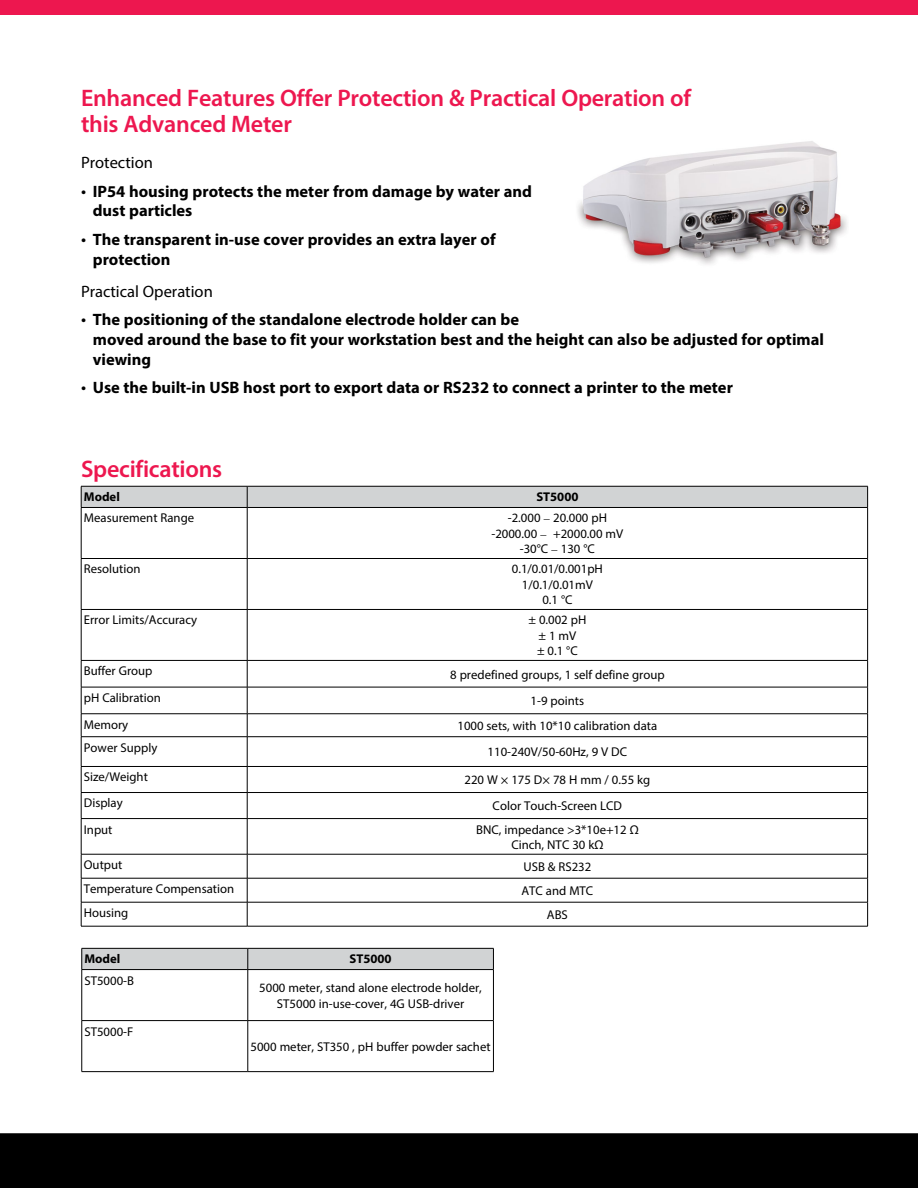
<style>
.page{position:relative;width:918px;height:1188px;background:#fff}
.page>*{position:absolute;margin:0;border:0;box-sizing:border-box;transform-origin:0 0}
.t1{font:600 24px/25.8px "Myriad Pro";letter-spacing:-.01em;color:#ed174f}
.t2{font:700 16.5px/19.8px "Myriad Pro";color:#000}
.t3{font:16.5px "Myriad Pro";color:#000}
.t4{font:12.75px/15.3px "Myriad Pro";color:#000;text-align:center}
.t5{font:700 12.75px "Myriad Pro";color:#000}
.s1{font-weight:400;font-size:18px}
.s2{font-family:"Times";font-size:12px}
</style>
<div class="page">
<div style="left:0;top:0;width:918px;height:15px;background:#ed174f"></div>
<div style="left:0;top:1133px;width:918px;height:55px;background:#000"></div>
<svg style="left:248px;top:659px;width:619px;height:267px"></svg>
<div style="left:81px;top:486px;width:787px;height:21px;background:#d1d3d4"></div>
<hr style="left:81px;top:507px;width:166px;height:1px;background:#000">
<hr style="left:81px;top:508px;width:1px;height:50px;background:#000">
<hr style="left:247px;top:507px;width:621px;height:1px;background:#000">
<hr style="left:247px;top:508px;width:1px;height:50px;background:#000">
<hr style="left:867px;top:508px;width:1px;height:50px;background:#000">
<hr style="left:81px;top:558px;width:166px;height:1px;background:#000">
<hr style="left:81px;top:559px;width:1px;height:50px;background:#000">
<hr style="left:247px;top:558px;width:621px;height:1px;background:#000">
<hr style="left:247px;top:559px;width:1px;height:50px;background:#000">
<hr style="left:867px;top:559px;width:1px;height:50px;background:#000">
<hr style="left:81px;top:609px;width:166px;height:1px;background:#000">
<hr style="left:81px;top:610px;width:1px;height:50px;background:#000">
<hr style="left:247px;top:609px;width:621px;height:1px;background:#000">
<hr style="left:247px;top:610px;width:1px;height:50px;background:#000">
<hr style="left:867px;top:610px;width:1px;height:50px;background:#000">
<hr style="left:81px;top:660px;width:166px;height:1px;background:#000">
<hr style="left:247px;top:660px;width:621px;height:1px;background:#000">
<hr style="left:81px;top:687px;width:166px;height:1px;background:#000">
<hr style="left:247px;top:687px;width:621px;height:1px;background:#000">
<hr style="left:81px;top:713px;width:166px;height:1px;background:#000">
<hr style="left:247px;top:713px;width:621px;height:1px;background:#000">
<hr style="left:81px;top:736px;width:166px;height:1px;background:#000">
<hr style="left:247px;top:736px;width:621px;height:1px;background:#000">
<hr style="left:81px;top:766px;width:166px;height:1px;background:#000">
<hr style="left:247px;top:766px;width:621px;height:1px;background:#000">
<hr style="left:81px;top:792px;width:166px;height:1px;background:#000">
<svg style="left:81px;top:661px;width:1px;height:157px"></svg>
<hr style="left:247px;top:792px;width:621px;height:1px;background:#000">
<svg style="left:247px;top:661px;width:1px;height:157px"></svg>
<svg style="left:867px;top:661px;width:1px;height:157px"></svg>
<hr style="left:81px;top:818px;width:166px;height:1px;background:#000">
<hr style="left:81px;top:819px;width:1px;height:35px;background:#000">
<hr style="left:247px;top:818px;width:621px;height:1px;background:#000">
<hr style="left:247px;top:819px;width:1px;height:35px;background:#000">
<hr style="left:867px;top:819px;width:1px;height:35px;background:#000">
<hr style="left:81px;top:854px;width:166px;height:1px;background:#000">
<hr style="left:247px;top:854px;width:621px;height:1px;background:#000">
<hr style="left:81px;top:878px;width:166px;height:1px;background:#000">
<hr style="left:247px;top:878px;width:621px;height:1px;background:#000">
<hr style="left:81px;top:902px;width:166px;height:1px;background:#000">
<svg style="left:81px;top:854px;width:1px;height:72px"></svg>
<hr style="left:247px;top:902px;width:621px;height:1px;background:#000">
<svg style="left:247px;top:854px;width:1px;height:72px"></svg>
<svg style="left:867px;top:854px;width:1px;height:72px"></svg>
<hr style="left:81px;top:926px;width:166px;height:1px;background:#000">
<hr style="left:247px;top:926px;width:621px;height:1px;background:#000">
<img style="left:577px;top:141px;width:270px;height:124px">
<svg style="left:82px;top:948px;width:412px;height:123px"></svg>
<hr style="left:82px;top:969px;width:166px;height:1px;background:#000">
<hr style="left:82px;top:970px;width:1px;height:50px;background:#000">
<hr style="left:248px;top:969px;width:246px;height:1px;background:#000">
<hr style="left:248px;top:970px;width:1px;height:50px;background:#000">
<hr style="left:493px;top:970px;width:1px;height:50px;background:#000">
<hr style="left:82px;top:1020px;width:166px;height:1px;background:#000">
<hr style="left:82px;top:1021px;width:1px;height:50px;background:#000">
<hr style="left:248px;top:1020px;width:246px;height:1px;background:#000">
<hr style="left:248px;top:1021px;width:1px;height:50px;background:#000">
<hr style="left:493px;top:1021px;width:1px;height:50px;background:#000">
<hr style="left:82px;top:1071px;width:166px;height:1px;background:#000">
<hr style="left:248px;top:1071px;width:246px;height:1px;background:#000">
<h1 class="t1" style="left:81px;top:84px;width:612px">Enhanced Features Offer Protection &amp; Practical Operation of this Advanced Meter</h1>
<p class="t3" style="left:81px;top:153px;width:73px">Protection</p>
<p class="t2" style="left:93px;top:181px;width:441px;text-indent:-12px"><span class="s1">•</span> IP54 housing protects the meter from damage by water and dust particles</p>
<p class="t2" style="left:93px;top:229px;width:404px;text-indent:-12px"><span class="s1">•</span> The transparent in-use cover provides an extra layer of protection</p>
<p class="t3" style="left:81px;top:281px;width:133px">Practical Operation</p>
<p class="t2" style="left:93px;top:309px;width:733px;text-indent:-12px"><span class="s1">•</span> The positioning of the standalone electrode holder can be<br>moved around the base to fit your workstation best and the height can also be adjusted for optimal viewing</p>
<p class="t2" style="left:81px;top:377px;width:653px"><span class="s1">•</span> Use the built-in USB host port to export data or RS232 to connect a printer to the meter</p>
<h1 class="t1" style="left:81px;top:455px;width:143px">Specifications</h1>
<p class="t5" style="left:84px;top:489px;width:37px">Model</p>
<p class="t5" style="left:536px;top:489px;width:44px">ST5000</p>
<p class="t4" style="left:84px;top:510px;width:112px">Measurement Range</p>
<p class="t4" style="left:491px;top:510px;width:133px">-2.000 <span class="s2">–</span> 20.000 pH -2000.00 <span class="s2">–</span> +2000.00 mV -30°C <span class="s2">–</span> 130 °C</p>
<p class="t4" style="left:84px;top:561px;width:58px">Resolution</p>
<p class="t4" style="left:512px;top:561px;width:93px">0.1/0.01/0.001pH<br>1/0.1/0.01mV<br>0.1 °C</p>
<p class="t4" style="left:84px;top:612px;width:115px">Error Limits/Accuracy</p>
<p class="t4" style="left:528px;top:612px;width:59px">± 0.002 pH ± 1 mV<br>± 0.1 °C</p>
<p class="t4" style="left:84px;top:663px;width:70px">Buffer Group</p>
<p class="t4" style="left:450px;top:666px;width:216px">8 predefined groups, 1 self define group</p>
<p class="t4" style="left:84px;top:690px;width:78px">pH Calibration</p>
<p class="t4" style="left:531px;top:693px;width:55px">1-9 points</p>
<p class="t4" style="left:84px;top:717px;width:46px">Memory</p>
<p class="t4" style="left:457px;top:718px;width:201px">1000 sets, with 10*10 calibration data</p>
<p class="t4" style="left:84px;top:740px;width:75px">Power Supply</p>
<p class="t4" style="left:488px;top:744px;width:141px">110-240V/50-60Hz, 9 V DC</p>
<p class="t4" style="left:84px;top:769px;width:66px">Size/Weight</p>
<p class="t4" style="left:464px;top:772px;width:187px">220 W × 175 D× 78 H mm / 0.55 kg</p>
<p class="t4" style="left:84px;top:795px;width:40px">Display</p>
<p class="t4" style="left:493px;top:798px;width:131px">Color Touch-Screen LCD</p>
<p class="t4" style="left:84px;top:821px;width:30px">Input</p>
<p class="t4" style="left:476px;top:821px;width:164px">BNC, impedance &gt;3*10e+12 Ω<br>Cinch, NTC 30 kΩ</p>
<p class="t4" style="left:84px;top:857px;width:40px">Output</p>
<p class="t4" style="left:523px;top:859px;width:69px">USB &amp; RS232</p>
<p class="t4" style="left:84px;top:881px;width:152px">Temperature Compensation</p>
<p class="t4" style="left:521px;top:883px;width:73px">ATC and MTC</p>
<p class="t4" style="left:84px;top:905px;width:46px">Housing</p>
<p class="t4" style="left:547px;top:907px;width:22px">ABS</p>
<p class="t5" style="left:84px;top:951px;width:37px">Model</p>
<p class="t5" style="left:350px;top:951px;width:44px">ST5000</p>
<p class="t4" style="left:84px;top:972px;width:51px">ST5000-B</p>
<p class="t4" style="left:259px;top:980px;width:224px">5000 meter, stand alone electrode holder,<br>ST5000 in-use-cover, 4G USB-driver</p>
<p class="t4" style="left:84px;top:1023px;width:50px">ST5000-F</p>
<p class="t4" style="left:251px;top:1039px;width:242px">5000 meter, ST350 , pH buffer powder sachet</p>
</div>
